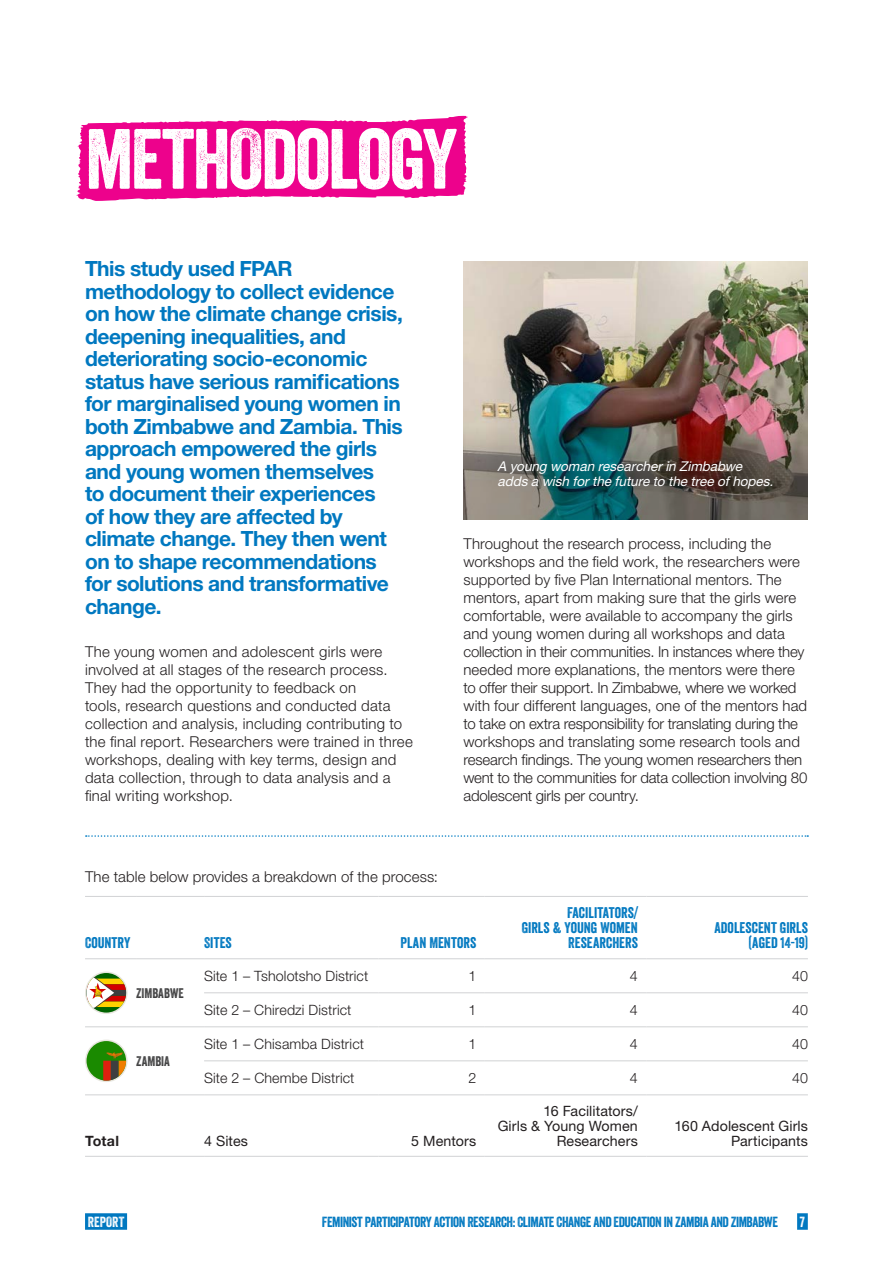
<style>
.page{position:relative;width:893px;height:1263px;background:#fff}
.page>*{position:absolute;margin:0;border:0;box-sizing:border-box;transform-origin:0 0}
.groot_koppe{font:82.5px "Veneer";letter-spacing:-.025em;color:#fff}
.intro{font:700 21px/22.5px "Helvetica Neue LT Std";letter-spacing:-.025em;color:#0078c0}
.body{font:300 15px/18px "Helvetica Neue LT Std";letter-spacing:.005em;color:#231f20}
.tabel_koppe{font:15px/15px "Veneer";color:#0078c0;text-align:right}
.tabel_body{font:300 14.25px "Helvetica Neue LT Std";letter-spacing:.01em;color:#231f20}
.tabel_body-2{font:14.25px/15px "Helvetica Neue LT Std";letter-spacing:.005em;color:#231f20;text-align:right}
.t1{font:14.25px "Veneer";letter-spacing:-.03em;color:#0078c0}
.t2{font:14.25px "Veneer";color:#fff}
.tabel_body-3{font:700 14.25px "Helvetica Neue LT Std";letter-spacing:.01em;color:#231f20}
.PHOTO{font:italic 13.5px/15px "Helvetica Neue LT Std";color:#fff}
.tabel_body-4{font:13.5px "Veneer";letter-spacing:.01em;color:#3e3e3f}
</style>
<div class="page">
<div style="left:797px;top:1213px;width:11px;height:17px;background:#0078c0"></div>
<div style="left:85px;top:1213px;width:42px;height:17px;background:#0078c0"></div>
<svg style="left:76px;top:116px;width:392px;height:85px;background:#ef2099"></svg>
<hr style="left:204px;top:958px;width:174px;height:1px;background:#d1d2d4">
<hr style="left:378px;top:958px;width:107px;height:1px;background:#d1d2d4">
<hr style="left:485px;top:958px;width:161px;height:1px;background:#d1d2d4">
<hr style="left:646px;top:958px;width:162px;height:1px;background:#d1d2d4">
<hr style="left:204px;top:992px;width:174px;height:1px;background:#d1d2d4">
<hr style="left:378px;top:992px;width:107px;height:1px;background:#d1d2d4">
<hr style="left:485px;top:992px;width:161px;height:1px;background:#d1d2d4">
<hr style="left:646px;top:992px;width:162px;height:1px;background:#d1d2d4">
<hr style="left:85px;top:1026px;width:51px;height:1px;background:#d1d2d4">
<hr style="left:136px;top:1026px;width:68px;height:1px;background:#d1d2d4">
<hr style="left:204px;top:1026px;width:174px;height:1px;background:#d1d2d4">
<hr style="left:378px;top:1026px;width:107px;height:1px;background:#d1d2d4">
<hr style="left:485px;top:1026px;width:161px;height:1px;background:#d1d2d4">
<hr style="left:646px;top:1026px;width:162px;height:1px;background:#d1d2d4">
<hr style="left:204px;top:1060px;width:174px;height:1px;background:#d1d2d4">
<hr style="left:378px;top:1060px;width:107px;height:1px;background:#d1d2d4">
<hr style="left:485px;top:1060px;width:161px;height:1px;background:#d1d2d4">
<hr style="left:646px;top:1060px;width:162px;height:1px;background:#d1d2d4">
<hr style="left:85px;top:1094px;width:51px;height:1px;background:#d1d2d4">
<hr style="left:136px;top:1094px;width:68px;height:1px;background:#d1d2d4">
<hr style="left:204px;top:1094px;width:174px;height:1px;background:#d1d2d4">
<hr style="left:378px;top:1094px;width:107px;height:1px;background:#d1d2d4">
<hr style="left:485px;top:1094px;width:161px;height:1px;background:#d1d2d4">
<hr style="left:646px;top:1094px;width:162px;height:1px;background:#d1d2d4">
<hr style="left:204px;top:896px;width:174px;height:1px;background:#d1d2d4">
<hr style="left:378px;top:896px;width:107px;height:1px;background:#d1d2d4">
<hr style="left:485px;top:896px;width:161px;height:1px;background:#d1d2d4">
<hr style="left:646px;top:896px;width:162px;height:1px;background:#d1d2d4">
<hr style="left:85px;top:1156px;width:51px;height:1px;background:#d1d2d4">
<hr style="left:136px;top:1156px;width:68px;height:1px;background:#d1d2d4">
<hr style="left:204px;top:1156px;width:174px;height:1px;background:#d1d2d4">
<hr style="left:378px;top:1156px;width:107px;height:1px;background:#d1d2d4">
<hr style="left:485px;top:1156px;width:161px;height:1px;background:#d1d2d4">
<hr style="left:646px;top:1156px;width:162px;height:1px;background:#d1d2d4">
<hr style="left:85px;top:896px;width:51px;height:1px;background:#d1d2d4">
<hr style="left:136px;top:896px;width:68px;height:1px;background:#d1d2d4">
<hr style="left:85px;top:958px;width:51px;height:1px;background:#d1d2d4">
<hr style="left:136px;top:958px;width:68px;height:1px;background:#d1d2d4">
<svg style="left:85px;top:971px;width:43px;height:43px"></svg>
<div style="left:87px;top:973px;width:39px;height:39px;background:#006300;border-radius:50%"></div>
<svg style="left:87px;top:977px;width:39px;height:32px"></svg>
<svg style="left:85px;top:1039px;width:43px;height:43px"></svg>
<div style="left:87px;top:1041px;width:39px;height:39px;background:#1a8a00;border-radius:50%"></div>
<svg style="left:103px;top:1052px;width:23px;height:28px"></svg>
<svg style="left:86px;top:835px;width:722px;height:2px"></svg>
<img style="left:463px;top:261px;width:345px;height:149px">
<img style="left:463px;top:410px;width:345px;height:109px">
<p class="groot_koppe" style="left:85px;top:109px;width:374px">METHODOLOGY</p>
<p class="intro" style="left:85px;top:257px;width:319px">This study used FPAR methodology to collect evidence on how the climate change crisis, deepening inequalities, and deteriorating socio-economic status have serious ramifications for marginalised young women in both Zimbabwe and Zambia. This approach empowered the girls and young women themselves<br>to document their experiences<br>of how they are affected by climate change. They then went on to shape recommendations for solutions and transformative change.</p>
<p class="body" style="left:85px;top:643px;width:329px">The young women and adolescent girls were involved at all stages of the research process.<br>They had the opportunity to feedback on<br>tools, research questions and conducted data collection and analysis, including contributing to the final report. Researchers were trained in three workshops, dealing with key terms, design and data collection, through to data analysis and a final writing workshop.</p>
<p class="body" style="left:85px;top:867px;width:355px">The table below provides a breakdown of the process:</p>
<p class="PHOTO" style="left:497px;top:458px;width:281px">A young woman researcherin Zimbabwe adds a wish forthe future to the tree ofhopes.</p>
<p class="body" style="left:463px;top:535px;width:345px">Throughout the research process, including the workshops and the field work, the researchers were supported by five Plan International mentors. The mentors, apart from making sure that the girls were comfortable, were available to accompany the girls and young women during all workshops and data collection in their communities. In instances where they needed more explanations, the mentors were there to offer their support. In Zimbabwe, where we worked with four different languages, one of the mentors had to take on extra responsibility for translating during the workshops and translating some research tools and research findings. The young women researchers then went to the communities for data collection involving 80 adolescent girls per country.</p>
<p class="tabel_koppe" style="left:85px;top:935px;width:47px">COUNTRY</p>
<p class="tabel_koppe" style="left:204px;top:935px;width:29px">SITES</p>
<p class="tabel_koppe" style="left:401px;top:935px;width:77px">PLAN MENTORS</p>
<p class="tabel_koppe" style="left:522px;top:905px;width:118px">FACILITATORS/<br>GIRLS &amp; YOUNG WOMEN<br>RESEARCHERS</p>
<p class="tabel_koppe" style="left:714px;top:920px;width:95px">ADOLESCENT GIRLS (AGED 14-19)</p>
<p class="tabel_body-4" style="left:136px;top:985px;width:49px">ZIMBABWE</p>
<p class="tabel_body-4" style="left:136px;top:1053px;width:35px">ZAMBIA</p>
<p class="tabel_body" style="left:204px;top:967px;width:166px">Site 1 – Tsholotsho District</p>
<p class="tabel_body" style="left:468px;top:967px;width:9px">1</p>
<p class="tabel_body" style="left:630px;top:967px;width:9px">4</p>
<p class="tabel_body" style="left:792px;top:967px;width:17px">40</p>
<p class="tabel_body" style="left:204px;top:1001px;width:149px">Site 2 – Chiredzi District</p>
<p class="tabel_body" style="left:468px;top:1001px;width:9px">1</p>
<p class="tabel_body" style="left:630px;top:1001px;width:9px">4</p>
<p class="tabel_body" style="left:792px;top:1001px;width:17px">40</p>
<p class="tabel_body" style="left:204px;top:1035px;width:162px">Site 1 – Chisamba District</p>
<p class="tabel_body" style="left:468px;top:1035px;width:9px">1</p>
<p class="tabel_body" style="left:630px;top:1035px;width:9px">4</p>
<p class="tabel_body" style="left:792px;top:1035px;width:17px">40</p>
<p class="tabel_body" style="left:204px;top:1069px;width:152px">Site 2 – Chembe District</p>
<p class="tabel_body" style="left:468px;top:1069px;width:9px">2</p>
<p class="tabel_body" style="left:630px;top:1069px;width:9px">4</p>
<p class="tabel_body" style="left:792px;top:1069px;width:17px">40</p>
<p class="tabel_body-3" style="left:85px;top:1132px;width:36px">Total</p>
<p class="tabel_body-2" style="left:204px;top:1133px;width:45px">4 Sites</p>
<p class="tabel_body-2" style="left:411px;top:1133px;width:67px">5 Mentors</p>
<p class="tabel_body-2" style="left:498px;top:1103px;width:142px">16 Facilitators/<br>Girls &amp; Young Women<br>Researchers</p>
<p class="tabel_body-2" style="left:675px;top:1118px;width:135px">160 Adolescent Girls<br>Participants</p>
<p class="t2" style="left:88px;top:1213px;width:38px">REPORT</p>
<p class="t1" style="left:322px;top:1213px;width:458px">FEMINIST PARTICIPATORY ACTION RESEARCH: CLIMATE CHANGE AND EDUCATION IN ZAMBIA AND ZIMBABWE</p>
<p class="t2" style="left:800px;top:1213px;width:6px">7</p>
</div>
